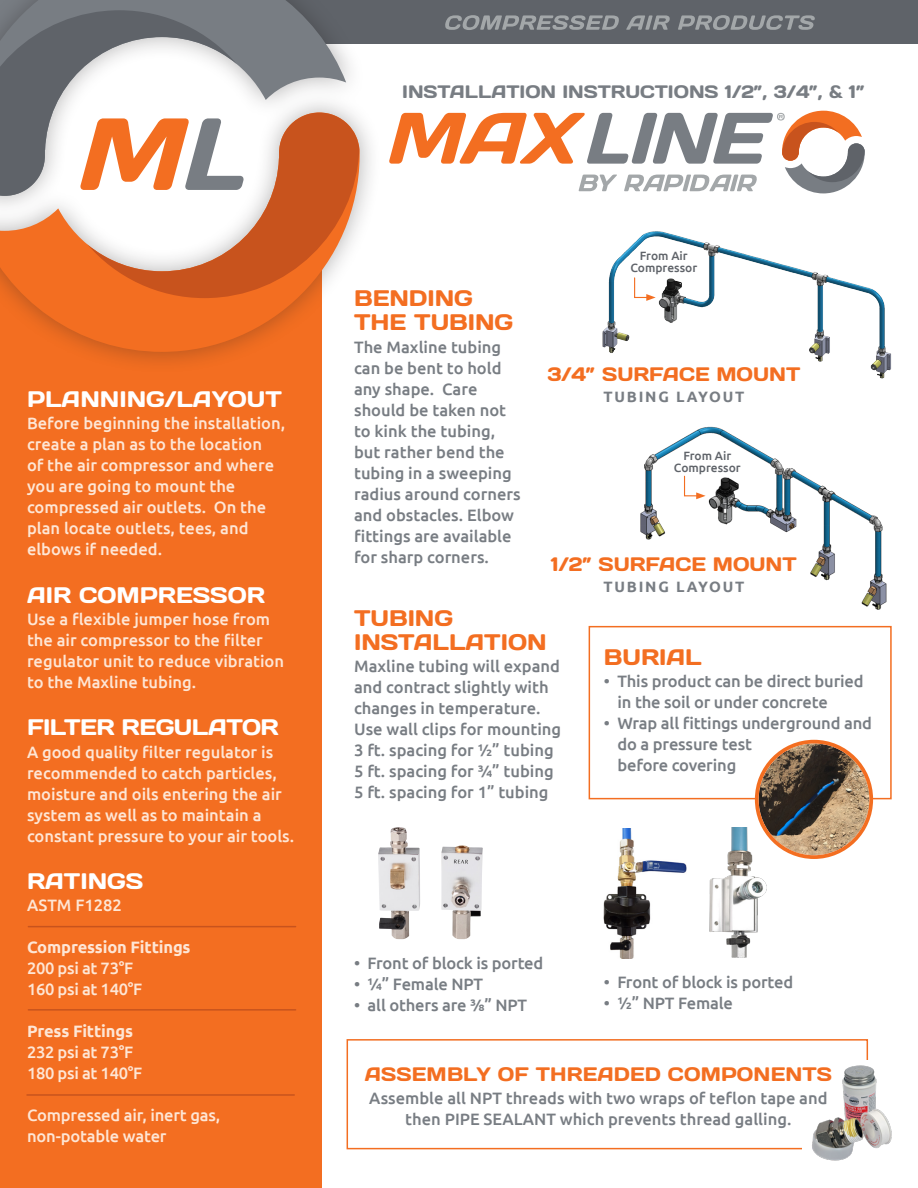
<style>
.page{position:relative;width:918px;height:1188px;background:#fff}
.page>*{position:absolute;margin:0;border:0;box-sizing:border-box;transform-origin:0 0}
.t1{font:22.5px/24px "Days One";color:#f36e21}
.t2{font:22.5px "Days One";color:#fff}
.t3{font:22.5px "Days One";letter-spacing:-.02em;color:#fff}
.t4{font:19.5px "Days One";letter-spacing:.005em;color:#f36e21}
.t5{font:18px "Days One";color:#787d83}
.t6{font:500 16.5px/21px "Ubuntu";color:#787d83}
.t7{font:500 16.5px/21px "Ubuntu";color:#fee6d5}
.t8{font:500 16.5px "Ubuntu";letter-spacing:-.02em;color:#fee6d5}
.t9{font:700 16.5px "Ubuntu";letter-spacing:-.01em;color:#fee6d5}
.t10{font:700 15px "Ubuntu";letter-spacing:.12em;color:#787d83}
.t11{font:500 12px/12px "Ubuntu";color:#5f6369;text-align:center}
</style>
<div class="page">
<img style="left:603px;top:829px;width:84px;height:130px">
<div style="left:0;top:0;width:918px;height:43px;background:#5f6369"></div>
<img style="left:640px;top:426px;width:247px;height:184px">
<img style="left:603px;top:231px;width:289px;height:148px">
<div style="left:0;top:170px;width:322px;height:1018px;background:#f36e21"></div>
<svg style="left:389px;top:111px;width:476px;height:82px"></svg>
<div style="left:0;top:0;width:382px;height:374px;background:#231f20;opacity:.35"></div>
<svg style="left:0;top:113px;width:360px;height:239px"></svg>
<svg style="left:0;top:0;width:346px;height:113px;fill:#787d83"></svg>
<svg style="left:87px;top:113px;width:272px;height:185px"></svg>
<svg style="left:0;top:10px;width:237px;height:186px"></svg>
<svg style="left:445px;top:15px;width:174px;height:15px"></svg>
<svg style="left:626px;top:15px;width:44px;height:15px"></svg>
<svg style="left:678px;top:15px;width:137px;height:15px"></svg>
<hr style="left:28px;top:926px;width:268px;height:1px;background:#c8531d">
<hr style="left:28px;top:1009px;width:268px;height:2px;background:#c8531d">
<hr style="left:27px;top:1094px;width:267px;height:2px;background:#c8531d">
<div style="left:347px;top:1039px;width:521px;height:110px;border:2px solid #f36e21"></div>
<div style="left:589px;top:626px;width:303px;height:173px;border:2px solid #f36e21"></div>
<div style="left:802px;top:1060px;width:75px;height:99px;background:#fff"></div>
<img style="left:812px;top:1065px;width:80px;height:96px">
<svg style="left:633px;top:277px;width:23px;height:24px"></svg>
<svg style="left:683px;top:475px;width:23px;height:24px"></svg>
<svg style="left:80px;top:118px;width:164px;height:72px"></svg>
<img style="left:759px;top:744px;width:110px;height:111px">
<div style="left:755px;top:740px;width:118px;height:119px;border:4px solid #f36e21;border-radius:50%"></div>
<img style="left:441px;top:845px;width:42px;height:95px">
<img style="left:378px;top:827px;width:42px;height:112px">
<img style="left:709px;top:827px;width:58px;height:131px">
<p class="t5" style="left:402px;top:80px;width:464px">INSTALLATION INSTRUCTIONS 1/2”, 3/4”, &amp; 1”</p>
<p class="t11" style="left:630px;top:250px;width:68px">From Air<br>Compressor</p>
<p class="t1" style="left:354px;top:286px;width:161px">BENDING<br>THE TUBING</p>
<p class="t6" style="left:354px;top:336px;width:168px">The Maxline tubing can be bent to hold any shape. Care should be taken not to kink the tubing, but rather bend the tubing in a sweeping radius around corners and obstacles. Elbow fittings are available for sharp corners.</p>
<p class="t4" style="left:547px;top:362px;width:254px">3/4” SURFACE MOUNT</p>
<p class="t2" style="left:27px;top:385px;width:256px">PLANNING/LAYOUT</p>
<p class="t10" style="left:603px;top:388px;width:142px">TUBING LAYOUT</p>
<p class="t7" style="left:27px;top:412px;width:260px">Before beginning the installation, create a plan as to the location<br>of the air compressor and where you are going to mount the compressed air outlets. On the plan locate outlets, tees, and elbows if needed.</p>
<p class="t2" style="left:27px;top:580px;width:240px">AIR COMPRESSOR</p>
<p class="t7" style="left:27px;top:608px;width:259px">Use a flexible jumper hose from the air compressor to the filter regulator unit to reduce vibration to the Maxline tubing.</p>
<p class="t3" style="left:27px;top:713px;width:253px">FILTER REGULATOR</p>
<p class="t7" style="left:27px;top:741px;width:269px">A good quality filter regulator is recommended to catch particles, moisture and oils entering the air system as well as to maintain a constant pressure to your air tools.</p>
<p class="t2" style="left:27px;top:866px;width:118px">RATINGS</p>
<p class="t7" style="left:27px;top:894px;width:96px">ASTM F1282</p>
<p class="t9" style="left:27px;top:937px;width:165px">Compression Fittings</p>
<p class="t8" style="left:27px;top:958px;width:108px">200 psi at 73°F</p>
<p class="t8" style="left:27px;top:979px;width:117px">160 psi at 140°F</p>
<p class="t9" style="left:27px;top:1021px;width:108px">Press Fittings</p>
<p class="t8" style="left:27px;top:1042px;width:108px">232 psi at 73°F</p>
<p class="t8" style="left:27px;top:1063px;width:117px">180 psi at 140°F</p>
<p class="t7" style="left:27px;top:1104px;width:195px">Compressed air, inert gas, non-potable water</p>
<p class="t11" style="left:674px;top:449px;width:68px">From Air<br>Compressor</p>
<p class="t4" style="left:551px;top:552px;width:247px">1/2” SURFACE MOUNT</p>
<p class="t10" style="left:603px;top:578px;width:142px">TUBING LAYOUT</p>
<p class="t1" style="left:354px;top:605px;width:194px">TUBING<br>INSTALLATION</p>
<p class="t6" style="left:354px;top:655px;width:207px">Maxline tubing will expand and contract slightly with changes in temperature.</p>
<p class="t6" style="left:354px;top:718px;width:209px">Use wall clips for mounting<br>3 ft. spacing for 1/2” tubing</p>
<p class="t6" style="left:354px;top:760px;width:201px">5 ft. spacing for 3/4” tubing</p>
<p class="t6" style="left:354px;top:781px;width:196px">5 ft. spacing for 1” tubing</p>
<p class="t1" style="left:604px;top:645px;width:99px">BURIAL</p>
<p class="t6" style="left:617px;top:670px;width:248px;text-indent:-14px">• This product can be direct buried in the soil or under concrete</p>
<p class="t6" style="left:617px;top:712px;width:256px;text-indent:-14px">• Wrap all fittings underground and do a pressure test<br>before covering</p>
<p class="t6" style="left:354px;top:953px;width:191px">• Front of block is ported</p>
<p class="t6" style="left:354px;top:974px;width:130px">• 1/4” Female NPT</p>
<p class="t6" style="left:354px;top:995px;width:175px">• all others are 3/8” NPT</p>
<p class="t6" style="left:604px;top:971px;width:191px">• Front of block is ported</p>
<p class="t6" style="left:604px;top:992px;width:130px">• 1/2” NPT Female</p>
<p class="t4" style="left:365px;top:1062px;width:469px">ASSEMBLY OF THREADED COMPONENTS</p>
<p class="t6" style="left:369px;top:1087px;width:460px;text-align:center">Assemble all NPT threads with two wraps of teflon tape and then PIPE SEALANT which prevents thread galling.</p>
</div>
